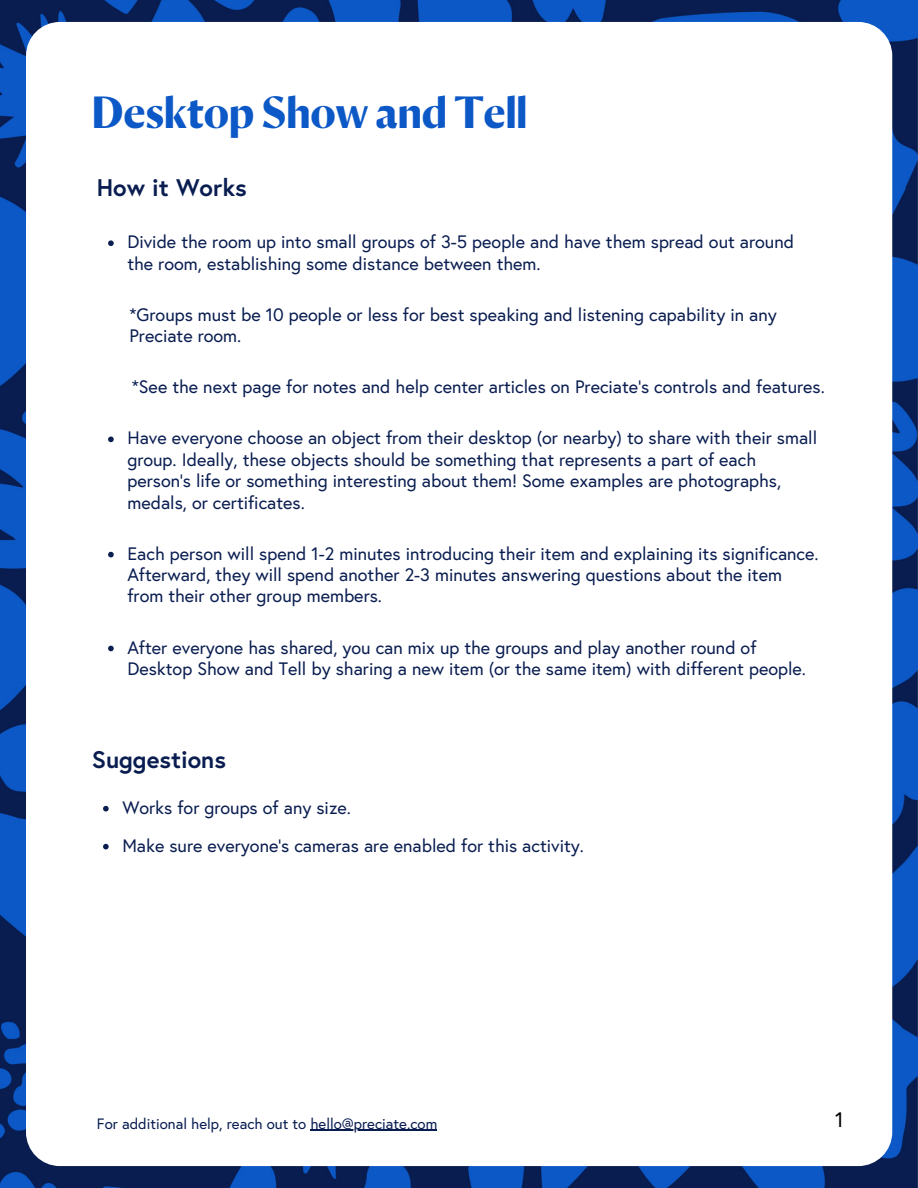
<style>
.page{position:relative;width:918px;height:1188px;background:#fff}
.page>*{position:absolute;margin:0;border:0;box-sizing:border-box;transform-origin:0 0}
.t1{font:700 42px "Orleans";color:#0c58c6}
.t2{font:700 24px "Europa";color:#091d50}
.t3{font:21px "Europa";color:#000}
.t4{font:18px/21.3px "Europa";color:#091d50}
.t5{font:15px "Europa";color:#091d50}
</style>
<div class="page">
<img style="left:0;top:0;width:918px;height:1188px">
<div style="left:26px;top:22px;width:866px;height:1144px;background:#fff;border-radius:34px"></div>
<svg style="left:108px;top:240px;width:6px;height:6px"></svg>
<svg style="left:108px;top:437px;width:6px;height:5px"></svg>
<svg style="left:108px;top:552px;width:6px;height:5px"></svg>
<svg style="left:108px;top:646px;width:6px;height:5px"></svg>
<svg style="left:103px;top:806px;width:6px;height:5px"></svg>
<svg style="left:103px;top:844px;width:6px;height:5px"></svg>
<hr style="left:311px;top:1130px;width:126px;height:1px;background:#091d50">
<p class="t1" style="left:92px;top:96px;width:437px">Desktop Show and Tell</p>
<p class="t2" style="left:97px;top:172px;width:151px">How it Works</p>
<p class="t4" style="left:127px;top:231px;width:668px">Divide the room up into small groups of 3-5 people and have them spread out around the room, establishing some distance between them.</p>
<p class="t4" style="left:129px;top:304px;width:649px">*Groups must be 10 people or less for best speaking and listening capability in any<br>Preciate room.</p>
<p class="t4" style="left:132px;top:376px;width:695px">*See the next page for notes and help center articles on Preciate's controls and features.</p>
<p class="t4" style="left:127px;top:427px;width:691px">Have everyone choose an object from their desktop (or nearby) to share with their small group. Ideally, these objects should be something that represents a part of each person’s life or something interesting about them! Some examples are photographs, medals, or certificates.</p>
<p class="t4" style="left:127px;top:543px;width:693px">Each person will spend 1-2 minutes introducing their item and explaining its significance.<br>Afterward, they will spend another 2-3 minutes answering questions about the item from their other group members.</p>
<p class="t4" style="left:127px;top:636px;width:680px">After everyone has shared, you can mix up the groups and play another round of<br>Desktop Show and Tell by sharing a new item (or the same item) with different people.</p>
<p class="t2" style="left:92px;top:744px;width:136px">Suggestions</p>
<p class="t4" style="left:122px;top:797px;width:230px">Works for groups of any size.</p>
<p class="t4" style="left:122px;top:835px;width:463px">Make sure everyone's cameras are enabled for this activity.</p>
<p class="t5" style="left:97px;top:1114px;width:342px">For additional help, reach out to hello@preciate.com</p>
<p class="t3" style="left:835px;top:1106px;width:10px">1</p>
</div>
